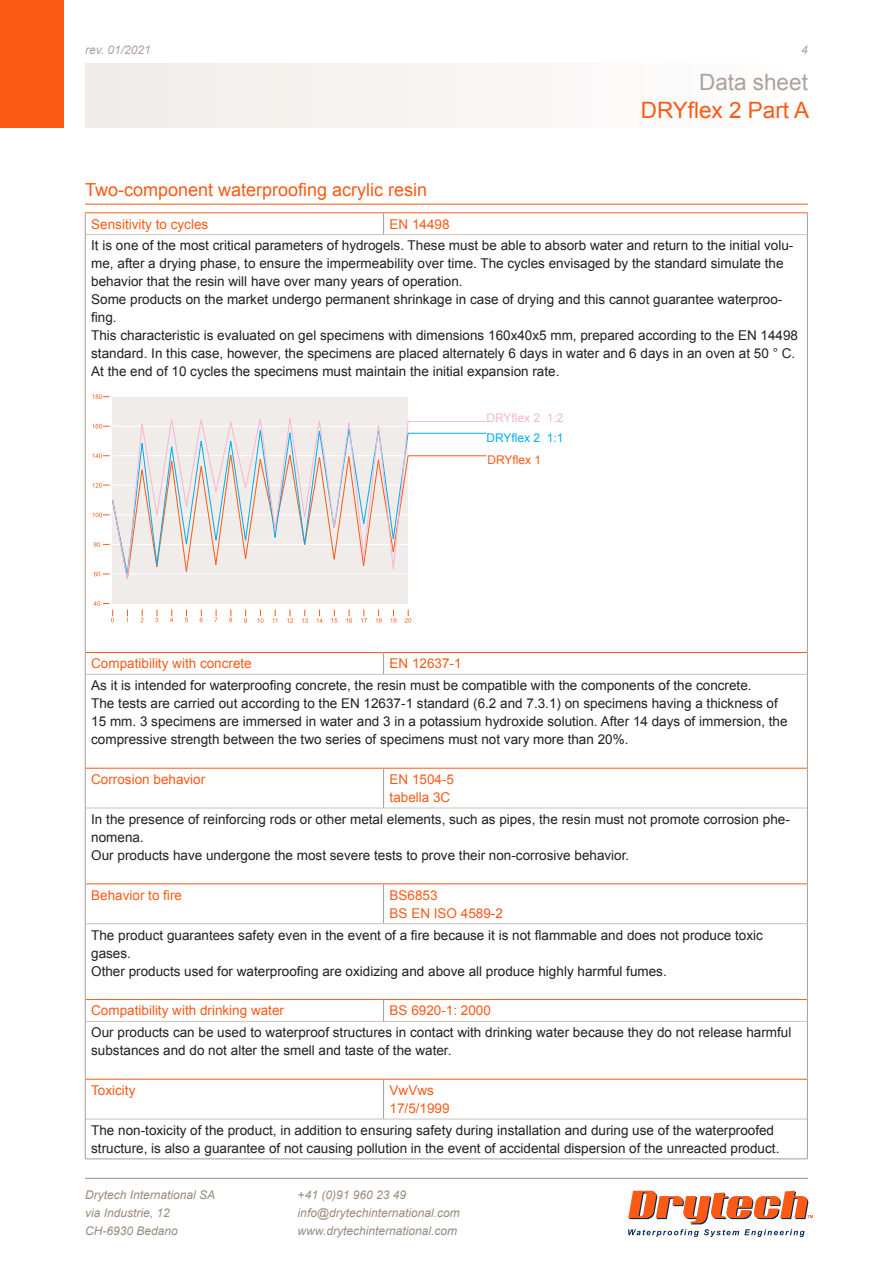
<style>
.page{position:relative;width:893px;height:1263px;background:#fff}
.page>*{position:absolute;margin:0;border:0;box-sizing:border-box;transform-origin:0 0}
.t1{font:22.5px "Arial";color:#fa5a16}
.t2{font:22.5px "Arial";color:#afa19a}
.t3{font:18px "Arial";color:#fa5a16}
.t4{font:13.5px/18px "Arial";color:#231f20}
.t5{font:13.5px "Arial";color:#fa5a16}
.t6{font:italic 12px/18px "Arial";color:#998b7d}
.t7{font:italic 12px "Arial";color:#afa19a}
.t8{font:12px "Arial";color:#f6b7d4}
.t9{font:12px "Arial";color:#00aeef}
.t10{font:12px "Arial";color:#fa5a16}
</style>
<div class="page">
<div style="left:0;top:0;width:64px;height:128px;background:#fa5a16"></div>
<svg style="left:628px;top:1191px;width:185px;height:46px"></svg>
<hr style="left:85px;top:1178px;width:723px;height:1px;background:#998b83">
<hr style="left:85px;top:204px;width:723px;height:1px;background:#fa5a16">
<hr style="left:85px;top:213px;width:299px;height:1px;background:#fa5a16">
<hr style="left:384px;top:213px;width:423px;height:1px;background:#fa5a16">
<hr style="left:85px;top:652px;width:299px;height:1px;background:#fa5a16">
<hr style="left:384px;top:652px;width:423px;height:1px;background:#fa5a16">
<hr style="left:85px;top:768px;width:299px;height:1px;background:#fa5a16">
<hr style="left:384px;top:768px;width:423px;height:1px;background:#fa5a16">
<hr style="left:85px;top:884px;width:299px;height:1px;background:#fa5a16">
<hr style="left:384px;top:884px;width:423px;height:1px;background:#fa5a16">
<hr style="left:85px;top:999px;width:299px;height:1px;background:#fa5a16">
<hr style="left:384px;top:999px;width:423px;height:1px;background:#fa5a16">
<hr style="left:85px;top:1079px;width:299px;height:1px;background:#fa5a16">
<hr style="left:384px;top:1079px;width:423px;height:1px;background:#fa5a16">
<hr style="left:85px;top:234px;width:299px;height:1px;background:#c9c3ba">
<hr style="left:384px;top:234px;width:423px;height:1px;background:#c9c3ba">
<hr style="left:85px;top:674px;width:299px;height:1px;background:#c9c3ba">
<hr style="left:384px;top:674px;width:423px;height:1px;background:#c9c3ba">
<hr style="left:85px;top:808px;width:299px;height:1px;background:#c9c3ba">
<hr style="left:384px;top:808px;width:423px;height:1px;background:#c9c3ba">
<hr style="left:85px;top:923px;width:299px;height:1px;background:#c9c3ba">
<hr style="left:384px;top:923px;width:423px;height:1px;background:#c9c3ba">
<hr style="left:85px;top:1021px;width:299px;height:1px;background:#c9c3ba">
<hr style="left:384px;top:1021px;width:423px;height:1px;background:#c9c3ba">
<hr style="left:85px;top:1119px;width:299px;height:1px;background:#c9c3ba">
<hr style="left:384px;top:1119px;width:423px;height:1px;background:#c9c3ba">
<svg style="left:85px;top:213px;width:1px;height:22px"></svg>
<svg style="left:383px;top:213px;width:1px;height:21px"></svg>
<svg style="left:807px;top:213px;width:1px;height:22px"></svg>
<hr style="left:85px;top:235px;width:1px;height:417px;background:#a99b95">
<hr style="left:807px;top:235px;width:1px;height:417px;background:#a99b95">
<svg style="left:85px;top:652px;width:1px;height:22px"></svg>
<svg style="left:383px;top:653px;width:1px;height:21px"></svg>
<svg style="left:807px;top:652px;width:1px;height:22px"></svg>
<hr style="left:85px;top:674px;width:1px;height:94px;background:#a99b95">
<hr style="left:807px;top:674px;width:1px;height:94px;background:#a99b95">
<hr style="left:85px;top:768px;width:1px;height:40px;background:#a99b95">
<hr style="left:383px;top:768px;width:1px;height:40px;background:#a99b95">
<hr style="left:807px;top:768px;width:1px;height:40px;background:#a99b95">
<hr style="left:85px;top:808px;width:1px;height:76px;background:#a99b95">
<hr style="left:807px;top:808px;width:1px;height:76px;background:#a99b95">
<hr style="left:85px;top:884px;width:1px;height:40px;background:#a99b95">
<hr style="left:383px;top:884px;width:1px;height:39px;background:#a99b95">
<hr style="left:807px;top:884px;width:1px;height:40px;background:#a99b95">
<hr style="left:85px;top:924px;width:1px;height:75px;background:#a99b95">
<hr style="left:807px;top:924px;width:1px;height:75px;background:#a99b95">
<svg style="left:85px;top:999px;width:1px;height:22px"></svg>
<svg style="left:383px;top:1000px;width:1px;height:21px"></svg>
<svg style="left:807px;top:999px;width:1px;height:22px"></svg>
<hr style="left:85px;top:1021px;width:1px;height:58px;background:#a99b95">
<hr style="left:807px;top:1021px;width:1px;height:58px;background:#a99b95">
<hr style="left:85px;top:1079px;width:1px;height:40px;background:#a99b95">
<hr style="left:383px;top:1079px;width:1px;height:40px;background:#a99b95">
<hr style="left:807px;top:1079px;width:1px;height:40px;background:#a99b95">
<hr style="left:85px;top:1119px;width:1px;height:40px;background:#a99b95">
<hr style="left:807px;top:1119px;width:1px;height:40px;background:#a99b95">
<hr style="left:85px;top:1158px;width:299px;height:1px;background:#a99b95">
<hr style="left:384px;top:1158px;width:423px;height:1px;background:#a99b95">
<div style="left:113px;top:397px;width:295px;height:206px;background:#f0ece9"></div>
<svg style="left:405px;top:610px;width:6px;height:13px"></svg>
<svg style="left:390px;top:610px;width:6px;height:13px"></svg>
<svg style="left:376px;top:610px;width:6px;height:13px"></svg>
<svg style="left:361px;top:610px;width:6px;height:13px"></svg>
<svg style="left:346px;top:610px;width:6px;height:13px"></svg>
<svg style="left:331px;top:610px;width:6px;height:13px"></svg>
<svg style="left:317px;top:610px;width:6px;height:13px"></svg>
<svg style="left:302px;top:610px;width:6px;height:13px"></svg>
<svg style="left:287px;top:610px;width:6px;height:13px"></svg>
<svg style="left:272px;top:610px;width:5px;height:13px"></svg>
<svg style="left:257px;top:610px;width:6px;height:13px"></svg>
<svg style="left:244px;top:610px;width:3px;height:13px"></svg>
<svg style="left:229px;top:610px;width:3px;height:12px"></svg>
<svg style="left:215px;top:610px;width:2px;height:12px"></svg>
<svg style="left:200px;top:610px;width:3px;height:12px"></svg>
<svg style="left:185px;top:610px;width:3px;height:12px"></svg>
<svg style="left:170px;top:610px;width:3px;height:12px"></svg>
<svg style="left:155px;top:610px;width:3px;height:12px"></svg>
<svg style="left:141px;top:610px;width:2px;height:12px"></svg>
<svg style="left:126px;top:610px;width:2px;height:12px"></svg>
<svg style="left:92px;top:424px;width:18px;height:4px"></svg>
<svg style="left:94px;top:601px;width:20px;height:21px"></svg>
<svg style="left:92px;top:394px;width:18px;height:5px"></svg>
<svg style="left:92px;top:453px;width:18px;height:124px"></svg>
<svg style="left:112px;top:413px;width:375px;height:171px"></svg>
<p class="t7" style="left:85px;top:42px;width:67px">rev. 01/2021</p>
<p class="t7" style="left:801px;top:42px;width:8px">4</p>
<h2 class="t3" style="left:85px;top:177px;width:344px">Two-component waterproofing acrylic resin</h2>
<h1 class="t2" style="left:699px;top:67px;width:110px">Data sheet</h1>
<h1 class="t1" style="left:641px;top:95px;width:170px">DRYflex 2 Part A</h1>
<p class="t5" style="left:91px;top:215px;width:119px">Sensitivity to cycles</p>
<p class="t5" style="left:390px;top:215px;width:62px">EN 14498</p>
<p class="t4" style="left:91px;top:237px;width:704px">It is one of the most critical parameters of hydrogels. These must be able to absorb water and return to the initial volu&shy;me, after a drying phase, to ensure the impermeability over time. The cycles envisaged by the standard simulate the behavior that the resin will have over many years of operation.</p>
<p class="t4" style="left:91px;top:291px;width:693px">Some products on the market undergo permanent shrinkage in case of drying and this cannot guarantee waterproo&shy;fing.</p>
<p class="t4" style="left:91px;top:327px;width:708px">This characteristic is evaluated on gel specimens with dimensions 160x40x5 mm, prepared according to the EN 14498 standard. In this case, however, the specimens are placed alternately 6 days in water and 6 days in an oven at 50 ° C.</p>
<p class="t4" style="left:91px;top:363px;width:470px">At the end of 10 cycles the specimens must maintain the initial expansion rate.</p>
<p class="t8" style="left:486px;top:410px;width:79px">DRYflex 2 1:2</p>
<p class="t9" style="left:486px;top:430px;width:79px">DRYflex 2 1:1</p>
<p class="t10" style="left:487px;top:452px;width:55px">DRYflex 1</p>
<p class="t5" style="left:91px;top:655px;width:162px">Compatibility with concrete</p>
<p class="t5" style="left:390px;top:655px;width:74px">EN 12637-1</p>
<p class="t4" style="left:91px;top:677px;width:662px">As it is intended for waterproofing concrete, the resin must be compatible with the components of the concrete.</p>
<p class="t4" style="left:91px;top:695px;width:698px">The tests are carried out according to the EN 12637-1 standard (6.2 and 7.3.1) on specimens having a thickness of<br>15 mm. 3 specimens are immersed in water and 3 in a potassium hydroxide solution. After 14 days of immersion, the compressive strength between the two series of specimens must not vary more than 20%.</p>
<p class="t5" style="left:91px;top:770px;width:116px">Corrosion behavior</p>
<p class="t5" style="left:390px;top:770px;width:66px">EN 1504-5</p>
<p class="t5" style="left:390px;top:788px;width:62px">tabella 3C</p>
<p class="t4" style="left:91px;top:810px;width:700px">In the presence of reinforcing rods or other metal elements, such as pipes, the resin must not promote corrosion phe&shy;nomena.</p>
<p class="t4" style="left:91px;top:846px;width:540px">Our products have undergone the most severe tests to prove their non-corrosive behavior.</p>
<p class="t5" style="left:91px;top:886px;width:92px">Behavior to fire</p>
<p class="t5" style="left:390px;top:886px;width:50px">BS6853</p>
<p class="t5" style="left:390px;top:904px;width:115px">BS EN ISO 4589-2</p>
<p class="t4" style="left:91px;top:926px;width:673px">The product guarantees safety even in the event of a fire because it is not flammable and does not produce toxic gases.</p>
<p class="t4" style="left:91px;top:962px;width:577px">Other products used for waterproofing are oxidizing and above all produce highly harmful fumes.</p>
<p class="t5" style="left:91px;top:1002px;width:194px">Compatibility with drinking water</p>
<p class="t5" style="left:390px;top:1002px;width:103px">BS 6920-1: 2000</p>
<p class="t4" style="left:91px;top:1023px;width:702px">Our products can be used to waterproof structures in contact with drinking water because they do not release harmful substances and do not alter the smell and taste of the water.</p>
<p class="t5" style="left:91px;top:1081px;width:46px">Toxicity</p>
<p class="t5" style="left:390px;top:1081px;width:46px">VwVws</p>
<p class="t5" style="left:390px;top:1099px;width:62px">17/5/1999</p>
<p class="t4" style="left:91px;top:1121px;width:690px">The non-toxicity of the product, in addition to ensuring safety during installation and during use of the waterproofed structure, is also a guarantee of not causing pollution in the event of accidental dispersion of the unreacted product.</p>
<p class="t6" style="left:85px;top:1186px;width:132px">Drytech International SA via Industrie, 12<br>CH-6930 Bedano</p>
<p class="t6" style="left:298px;top:1186px;width:164px">+41 (0)91 960 23 49 info@drytechinternational.com www.drytechinternational.com</p>
</div>
